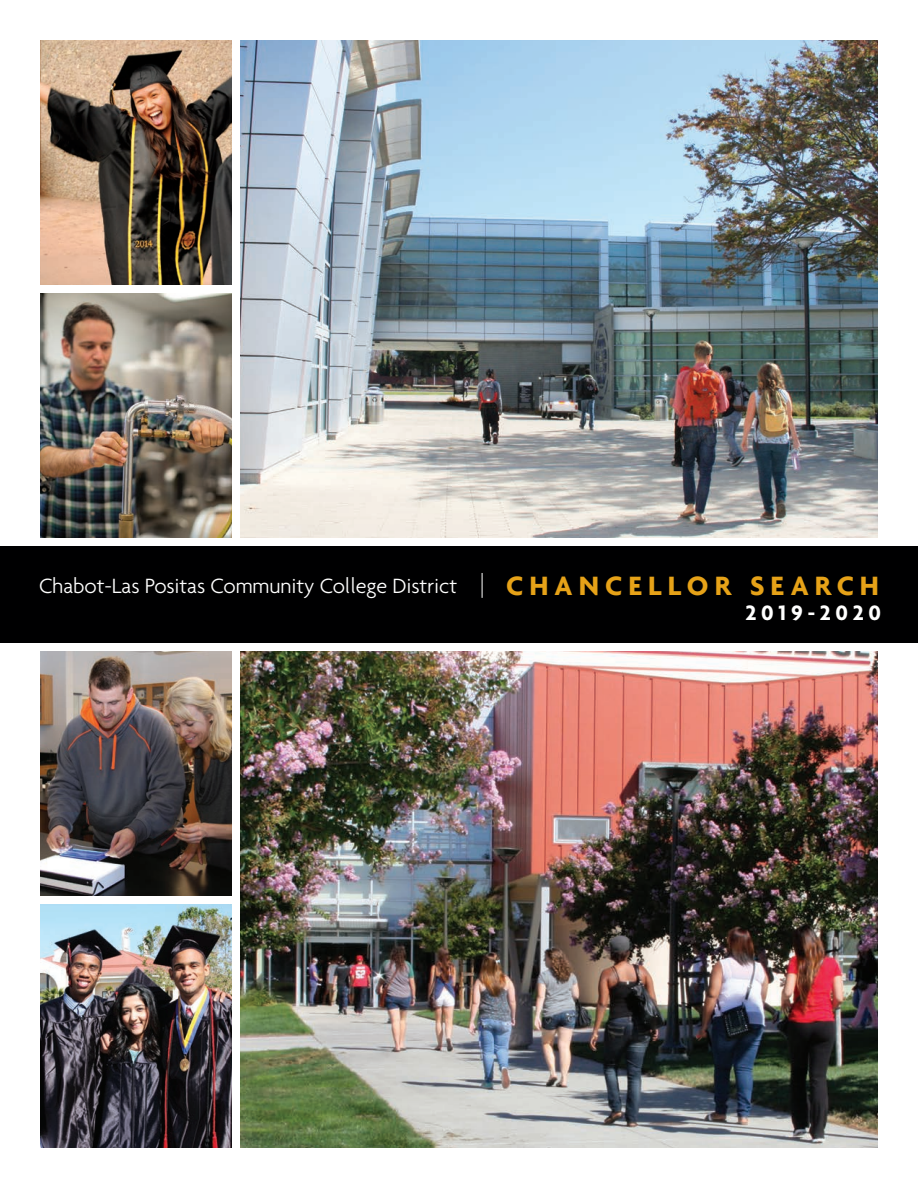
<style>
.page{position:relative;width:918px;height:1188px;background:#fff}
.page>*{position:absolute;margin:0;border:0;box-sizing:border-box;transform-origin:0 0}
.t1{font:700 28.65px "Agenda";letter-spacing:.215em;color:#e6a218}
.t2{font:700 22.5px "Agenda";letter-spacing:.215em;color:#fff}
.t3{font:300 22.35px "Agenda";letter-spacing:-.005em;color:#fff}
</style>
<div class="page">
<img style="left:241px;top:41px;width:636px;height:497px">
<img style="left:241px;top:652px;width:636px;height:495px">
<div style="left:0;top:547px;width:918px;height:96px;background:#000001"></div>
<svg style="left:482px;top:573px;width:1px;height:25px"></svg>
<img style="left:40px;top:294px;width:192px;height:244px">
<img style="left:40px;top:41px;width:192px;height:244px">
<img style="left:40px;top:905px;width:192px;height:242px">
<img style="left:40px;top:652px;width:192px;height:244px">
<p class="t3" style="left:39px;top:572px;width:420px">Chabot-Las Positas Community College District</p>
<p class="t1" style="left:506px;top:568px;width:374px">CHANCELLOR SEARCH</p>
<p class="t2" style="left:746px;top:599px;width:137px">2019-2020</p>
</div>
